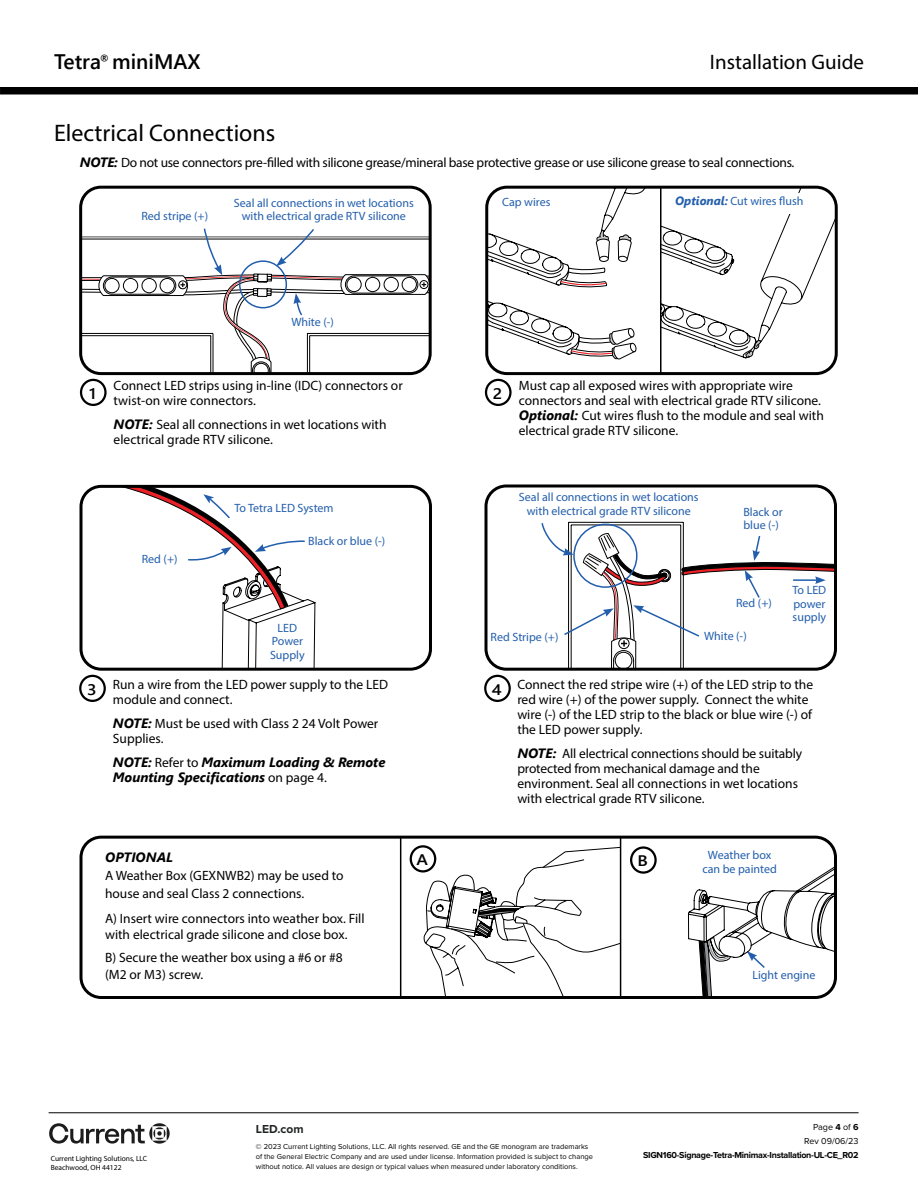
<style>
.page{position:relative;width:918px;height:1188px;background:#fff}
.page>*{position:absolute;margin:0;border:0;box-sizing:border-box;transform-origin:0 0}
.t1{font:24px "Myriad Pro";color:#000}
.t2{font:21px "Myriad Pro";color:#000}
.t3{font:600 21px "Segoe UI";color:#000}
.t4{font:600 15.3px "Segoe UI";color:#000;scale:1.12 1}
.t5{font:13.5px/15px "Myriad Pro";color:#000}
.t6{font:13.5px "Myriad Pro";letter-spacing:-.02em;color:#000}
.t7{font:italic 700 13.5px/15px "Segoe UI";color:#000}
.t8{font:12px/13.5px "Myriad Pro";color:#225eac;text-align:center}
.t9{font:700 12px "Proxima Nova";color:#202322}
.t10{font:700 9px "Proxima Nova";letter-spacing:-.03em;color:#000}
.t11{font:9px/14.1px "Proxima Nova";color:#000;text-align:right}
.t12{font:7.5px/9.8px "Proxima Nova";color:#000}
.t13{font:7.5px/9px "Myriad Pro";color:#000}
.s1{font-family:"Segoe UI";font-weight:700;font-style:italic}
.s2{font-family:"Myriad Pro";font-weight:400;font-style:normal}
.s3{font-weight:700}
</style>
<div class="page">
<div style="left:0;top:87px;width:918px;height:7px;background:#000"></div>
<hr style="left:49px;top:1112px;width:810px;height:1px;background:#000">
<svg style="left:49px;top:1123px;width:121px;height:21px"></svg>
<div style="left:79px;top:186px;width:353px;height:189px;border:3px solid #000;border-radius:20px"></div>
<svg style="left:81px;top:227px;width:349px;height:147px"></svg>
<div style="left:239px;top:260px;width:48px;height:48px;border:2px solid #225eac;border-radius:50%"></div>
<svg style="left:489px;top:187px;width:345px;height:184px"></svg>
<div style="left:485px;top:186px;width:353px;height:189px;border:3px solid #000;border-radius:20px"></div>
<div style="left:675px;top:193px;width:135px;height:21px;background:#fff"></div>
<div style="left:80px;top:379px;width:27px;height:27px;border:2px solid #000;border-radius:50%"></div>
<div style="left:485px;top:379px;width:27px;height:27px;border:2px solid #000;border-radius:50%"></div>
<div style="left:80px;top:485px;width:352px;height:186px;border:3px solid #000;border-radius:20px"></div>
<svg style="left:81px;top:486px;width:235px;height:183px"></svg>
<div style="left:484px;top:484px;width:353px;height:187px;border:3px solid #000;border-radius:20px"></div>
<svg style="left:540px;top:521px;width:296px;height:148px"></svg>
<div style="left:573px;top:524px;width:65px;height:64px;border:2px solid #225eac;border-radius:50%"></div>
<svg style="left:400px;top:840px;width:221px;height:155px"></svg>
<div style="left:80px;top:836px;width:757px;height:163px;border:3px solid #000;border-radius:20px"></div>
<div style="left:79px;top:675px;width:27px;height:27px;border:2px solid #000;border-radius:50%"></div>
<div style="left:484px;top:675px;width:27px;height:27px;border:2px solid #000;border-radius:50%"></div>
<div style="left:410px;top:845px;width:26px;height:28px;border:2px solid #000;border-radius:50%"></div>
<div style="left:630px;top:846px;width:27px;height:28px;border:2px solid #000;border-radius:50%"></div>
<svg style="left:688px;top:837px;width:148px;height:161px"></svg>
<h2 class="t3" style="left:54px;top:42px;width:148px">Tetra<sup>®</sup> miniMAX</h2>
<h2 class="t2" style="left:710px;top:49px;width:156px">Installation Guide</h2>
<h1 class="t1" style="left:54px;top:118px;width:223px">Electrical Connections</h1>
<p class="t6" style="left:80px;top:154px;width:716px"><span class="s1">NOTE:</span> Do not use connectors pre-filled with silicone grease/mineral base protective grease or use silicone grease to seal connections.</p>
<p class="t8" style="left:141px;top:209px;width:68px">Red stripe (+)</p>
<p class="t8" style="left:234px;top:196px;width:181px">Seal all connections in wet locations with electrical grade RTV silicone</p>
<p class="t8" style="left:291px;top:315px;width:44px">White (-)</p>
<p class="t8" style="left:502px;top:195px;width:50px">Cap wires</p>
<p class="t8" style="left:675px;top:194px;width:130px"><span class="s1">Optional:</span> Cut wires flush</p>
<p class="t5" style="left:114px;top:378px;width:291px">Connect LED strips using in-line (IDC) connectors or twist-on wire connectors.</p>
<p class="t5" style="left:114px;top:416px;width:274px"><span class="s1">NOTE:</span> Seal all connections in wet locations with electrical grade RTV silicone.</p>
<p class="t4" style="left:89px;top:379px;width:8px">1</p>
<p class="t4" style="left:493px;top:379px;width:10px">2</p>
<p class="t5" style="left:519px;top:378px;width:307px">Must cap all exposed wires with appropriate wire connectors and seal with electrical grade RTV silicone.<br><span class="s1">Optional:</span> Cut wires flush to the module and seal with electrical grade RTV silicone.</p>
<p class="t8" style="left:142px;top:552px;width:37px">Red (+)</p>
<p class="t8" style="left:234px;top:501px;width:101px">To Tetra LED System</p>
<p class="t8" style="left:308px;top:534px;width:79px">Black or blue (-)</p>
<p class="t8" style="left:519px;top:490px;width:181px">Seal all connections in wet locations with electrical grade RTV silicone</p>
<p class="t8" style="left:743px;top:505px;width:41px;text-align:left">Black or blue (-)</p>
<p class="t8" style="left:270px;top:621px;width:36px">LED<br>Power<br>Supply</p>
<p class="t8" style="left:736px;top:596px;width:37px">Red (+)</p>
<p class="t8" style="left:491px;top:630px;width:69px">Red Stripe (+)</p>
<p class="t8" style="left:704px;top:629px;width:44px">White (-)</p>
<p class="t8" style="left:792px;top:583px;width:35px;text-align:justify">To LED power supply</p>
<p class="t5" style="left:113px;top:677px;width:277px">Run a wire from the LED power supply to the LED module and connect.</p>
<p class="t5" style="left:113px;top:716px;width:267px"><span class="s1">NOTE:</span> Must be used with Class 2 24 Volt Power<br>Supplies.</p>
<p class="t7" style="left:113px;top:752px;width:274px">NOTE: <span class="s2">Refer to</span> Maximum Loading &amp; Remote<br>Mounting Specifications <span class="s2">on page 4.</span></p>
<p class="t4" style="left:87px;top:675px;width:10px">3</p>
<p class="t4" style="left:492px;top:675px;width:10px">4</p>
<p class="t5" style="left:517px;top:677px;width:297px">Connect the red stripe wire (+) of the LED strip to the red wire (+) of the power supply. Connect the white wire (-) of the LED strip to the black or blue wire (-) of the LED power supply.</p>
<p class="t5" style="left:517px;top:746px;width:286px"><span class="s1">NOTE:</span> All electrical connections should be suitably protected from mechanical damage and the environment. Seal all connections in wet locations with electrical grade RTV silicone.</p>
<p class="t7" style="left:105px;top:848px;width:69px">OPTIONAL</p>
<p class="t5" style="left:105px;top:866px;width:240px;line-height:18px">A Weather Box (GEXNWB2) may be used to house and seal Class 2 connections.</p>
<p class="t5" style="left:105px;top:910px;width:261px;line-height:16.5px">A) Insert wire connectors into weather box. Fill with electrical grade silicone and close box.</p>
<p class="t5" style="left:105px;top:949px;width:239px;line-height:16.5px">B) Secure the weather box using a #6 or #8 (M2 or M3) screw.</p>
<p class="t4" style="left:417px;top:845px;width:12px">A</p>
<p class="t4" style="left:638px;top:846px;width:11px">B</p>
<p class="t8" style="left:702px;top:848px;width:76px">Weather box can be painted</p>
<p class="t8" style="left:752px;top:968px;width:65px">Light engine</p>
<p class="t13" style="left:51px;top:1154px;width:98px">Current Lighting Solutions, LLC<br>Beachwood, OH 44122</p>
<p class="t9" style="left:256px;top:1120px;width:49px">LED.com</p>
<p class="t12" style="left:256px;top:1141px;width:339px">© 2023 Current Lighting Solutions, LLC. All rights reserved. GE and the GE monogram are trademarks of the General Electric Company and are used under license. Information provided is subject to change without notice. All values are design or typical values when measured under laboratory conditions.</p>
<p class="t11" style="left:804px;top:1120px;width:56px">Page <span class="s3">4</span> of <span class="s3">6<br></span>Rev 09/06/23</p>
<p class="t10" style="left:643px;top:1148px;width:217px">SIGN160-Signage-Tetra-Minimax-Installation-UL-CE_R02</p>
</div>
